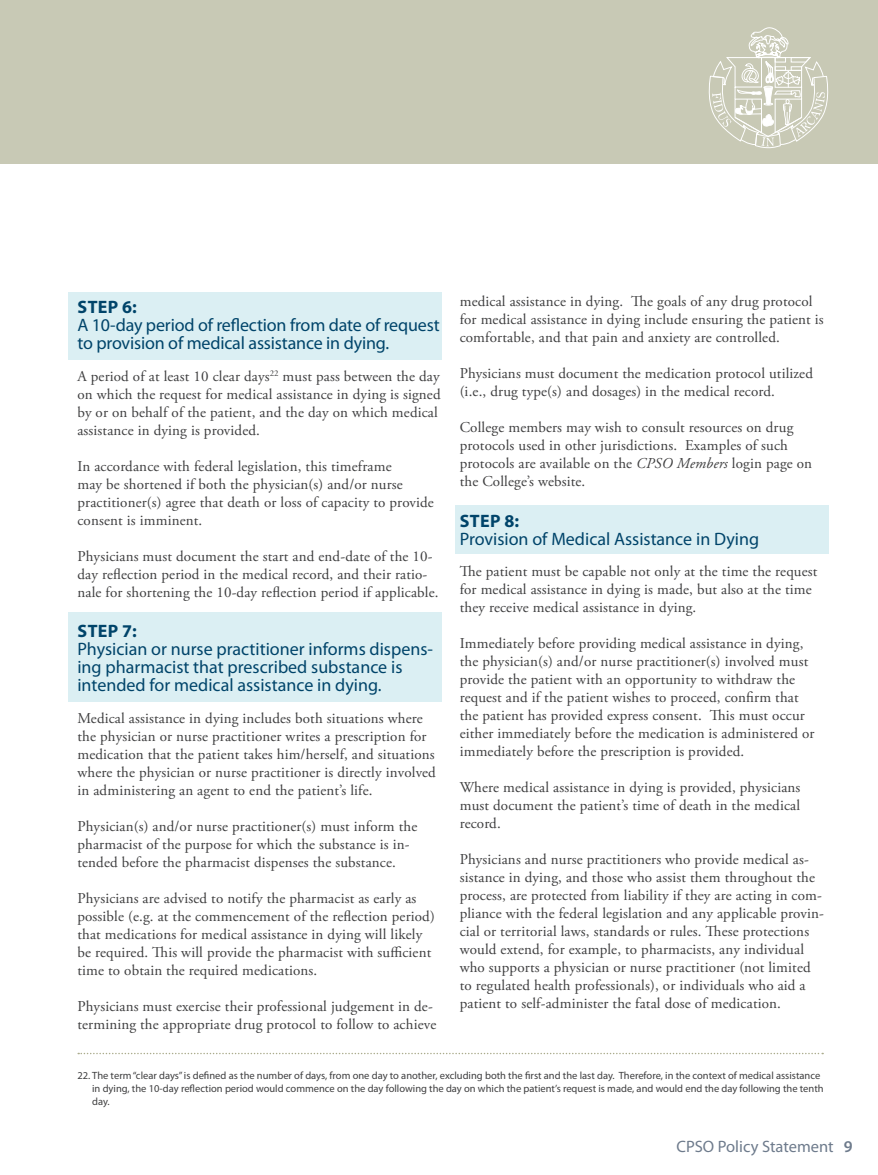
<style>
.page{position:relative;width:878px;height:1175px;background:#fff}
.page>*{position:absolute;margin:0;border:0;box-sizing:border-box;transform-origin:0 0}
.t1{font:18px/18px "Myriad Pro";color:#00446a}
.t2{font:16.5px "Myriad Pro";color:#6e7b8c}
.t3{font:15px/18px "Adobe Garamond Pro";letter-spacing:.01em;color:#3e3e3f}
.t4{font:10.5px/12.6px "Myriad Pro";color:#3e3e3f}
.s1{font-weight:700}
.s2{font-style:italic}
.s3{font-weight:600}
</style>
<div class="page">
<div style="left:68px;top:292px;width:373px;height:67px;background:#dbeff3"></div>
<div style="left:68px;top:612px;width:373px;height:89px;background:#dbeff3"></div>
<div style="left:455px;top:505px;width:373px;height:48px;background:#dbeff3"></div>
<div style="left:0;top:0;width:878px;height:163px;background:#c8c9b5"></div>
<svg style="left:708px;top:27px;width:121px;height:121px"></svg>
<svg style="left:78px;top:1052px;width:745px;height:2px"></svg>
<p class="t1" style="left:77px;top:298px;width:363px"><span class="s1">STEP 6:<br></span>A 10-day period of reflection from date of request to provision of medical assistance in dying.</p>
<p class="t3" style="left:77px;top:367px;width:365px">A period of at least 10 clear days<sup>22</sup> must pass between the day on which the request for medical assistance in dying is signed by or on behalf of the patient, and the day on which medical assistance in dying is provided.</p>
<p class="t3" style="left:77px;top:457px;width:358px">In accordance with federal legislation, this timeframe<br>may be shortened if both the physician(s) and/or nurse practitioner(s) agree that death or loss of capacity to provide consent is imminent.</p>
<p class="t3" style="left:77px;top:547px;width:362px">Physicians must document the start and end-date of the 10- day reflection period in the medical record, and their ratio&shy;nale for shortening the 10-day reflection period if applicable.</p>
<p class="t1" style="left:77px;top:622px;width:357px"><span class="s1">STEP 7:<br></span>Physician or nurse practitioner informs dispens&shy;ing pharmacist that prescribed substance is intended for medical assistance in dying.</p>
<p class="t3" style="left:77px;top:709px;width:360px">Medical assistance in dying includes both situations where the physician or nurse practitioner writes a prescription for medication that the patient takes him/herself, and situations where the physician or nurse practitioner is directly involved in administering an agent to end the patient’s life.</p>
<p class="t3" style="left:77px;top:817px;width:341px">Physician(s) and/or nurse practitioner(s) must inform the pharmacist of the purpose for which the substance is in&shy;tended before the pharmacist dispenses the substance.</p>
<p class="t3" style="left:77px;top:889px;width:359px">Physicians are advised to notify the pharmacist as early as possible (e.g. at the commencement of the reflection period) that medications for medical assistance in dying will likely be required. This will provide the pharmacist with sufficient time to obtain the required medications.</p>
<p class="t3" style="left:77px;top:997px;width:360px">Physicians must exercise their professional judgement in de&shy;termining the appropriate drug protocol to follow to achieve</p>
<p class="t3" style="left:459px;top:293px;width:365px">medical assistance in dying. The goals of any drug protocol for medical assistance in dying include ensuring the patient is comfortable, and that pain and anxiety are controlled.</p>
<p class="t3" style="left:459px;top:365px;width:355px">Physicians must document the medication protocol utilized (i.e., drug type(s) and dosages) in the medical record.</p>
<p class="t3" style="left:459px;top:419px;width:354px">College members may wish to consult resources on drug protocols used in other jurisdictions. Examples of such protocols are available on the <span class="s2">CPSO Members</span> login page on the College’s website.</p>
<p class="t1" style="left:459px;top:511px;width:301px"><span class="s1">STEP 8:<br></span>Provision of Medical Assistance in Dying</p>
<p class="t3" style="left:459px;top:563px;width:359px">The patient must be capable not only at the time the request for medical assistance in dying is made, but also at the time they receive medical assistance in dying.</p>
<p class="t3" style="left:459px;top:635px;width:356px">Immediately before providing medical assistance in dying, the physician(s) and/or nurse practitioner(s) involved must provide the patient with an opportunity to withdraw the request and if the patient wishes to proceed, confirm that the patient has provided express consent. This must occur either immediately before the medication is administered or immediately before the prescription is provided.</p>
<p class="t3" style="left:459px;top:779px;width:342px;text-align:justify">Where medical assistance in dying is provided, physicians must document the patient’s time of death in the medical record.</p>
<p class="t3" style="left:459px;top:851px;width:366px">Physicians and nurse practitioners who provide medical as&shy;sistance in dying, and those who assist them throughout the process, are protected from liability if they are acting in com&shy;pliance with the federal legislation and any applicable provin&shy;cial or territorial laws, standards or rules. These protections would extend, for example, to pharmacists, any individual who supports a physician or nurse practitioner (not limited to regulated health professionals), or individuals who aid a patient to self-administer the fatal dose of medication.</p>
<p class="t4" style="left:92px;top:1069px;width:733px;text-indent:-15px">22. The term “clear days” is defined as the number of days, from one day to another, excluding both the first and the last day. Therefore, in the context of medical assistance in dying, the 10-day reflection period would commence on the day following the day on which the patient’s request is made, and would end the day following the tenth day.</p>
<p class="t2" style="left:676px;top:1136px;width:178px">CPSO Policy Statement <span class="s3">9</span></p>
</div>
